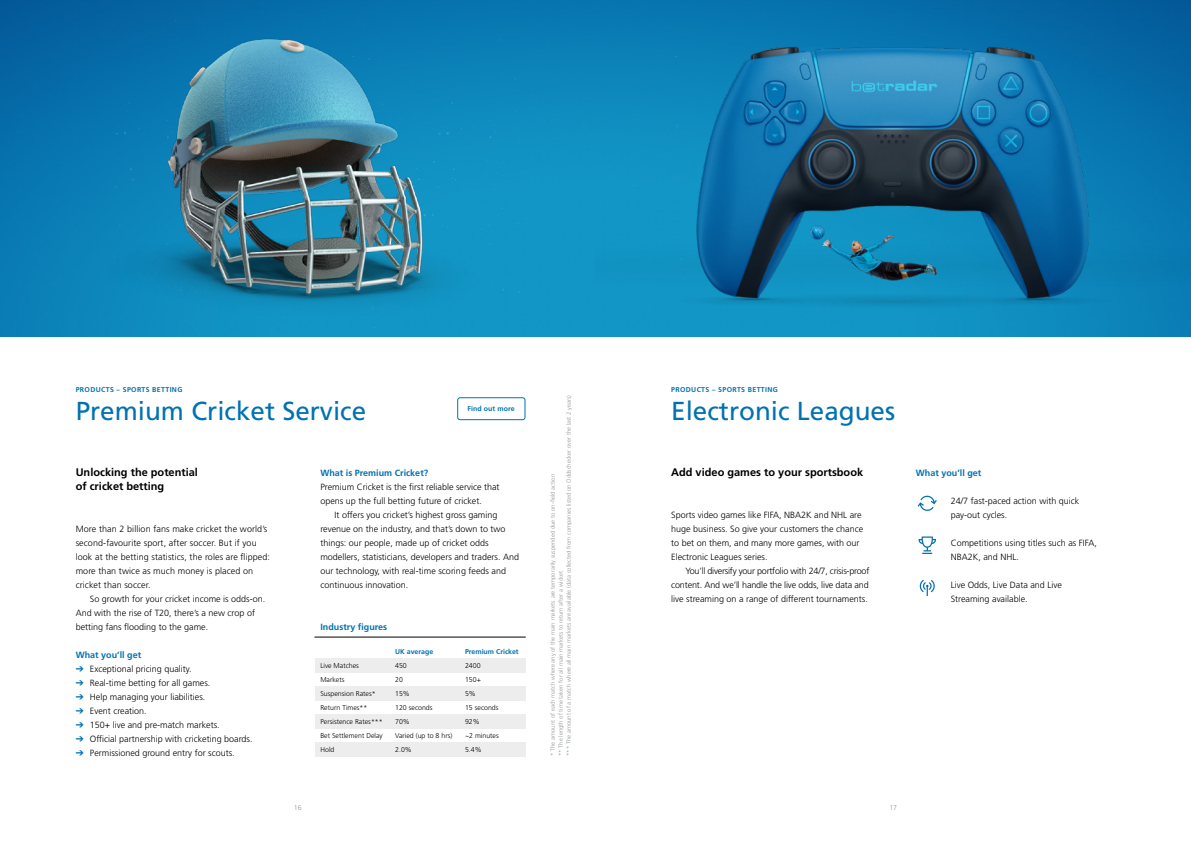
<style>
.page{position:relative;width:1191px;height:842px;background:#fff}
.page>*{position:absolute;margin:0;border:0;box-sizing:border-box;transform-origin:0 0}
.t1{font:26px "Frutiger";color:#0072b1}
.t2{font:700 11px/14px "Frutiger LT Std";color:#000}
.t3{font:300 9px/14px "Frutiger LT Std";color:#000}
.t4{font:700 9px "Frutiger LT Std";color:#0072b1}
.t5{font:300 7px "Frutiger LT Std";color:#000}
.t6{font:700 7px "Frutiger";letter-spacing:.05em;color:#0072b1}
.t7{font:700 7px "Frutiger LT Std";color:#0072b1}
.t8{font:700 7px "Frutiger";letter-spacing:.01em;color:#0072b1}
.t9{font:300 7px "Frutiger";color:#939598}
.t10{font:300 6px/8px "Frutiger";color:#939598}
.s1{color:#0072b1}
</style>
<div class="page">
<div style="left:315px;top:658px;width:210px;height:14px;background:#ededee"></div>
<div style="left:315px;top:686px;width:210px;height:14px;background:#ededee"></div>
<div style="left:315px;top:714px;width:210px;height:14px;background:#ededee"></div>
<div style="left:315px;top:742px;width:210px;height:14px;background:#ededee"></div>
<img style="left:0;top:0;width:595px;height:336px">
<img style="left:107px;top:13px;width:488px;height:324px">
<img style="left:595px;top:0;width:596px;height:337px">
<hr style="left:315px;top:637px;width:210px;height:1px;background:#000">
<div style="left:457px;top:397px;width:68px;height:23px;border:1px solid #0072b1;border-radius:2px"></div>
<svg style="left:917px;top:496px;width:20px;height:15px"></svg>
<svg style="left:918px;top:536px;width:18px;height:18px"></svg>
<svg style="left:919px;top:580px;width:15px;height:16px"></svg>
<p class="t6" style="left:76px;top:385px;width:108px">PRODUCTS – SPORTS BETTING</p>
<h1 class="t1" style="left:76px;top:396px;width:292px">Premium Cricket Service</h1>
<p class="t8" style="left:467px;top:405px;width:48px">Find out more</p>
<p class="t2" style="left:76px;top:465px;width:124px">Unlocking the potential of cricket betting</p>
<p class="t3" style="left:76px;top:522px;width:196px">More than 2 billion fans make cricket the world’s second-favourite sport, after soccer. But if you look at the betting statistics, the roles are flipped: more than twice as much money is placed on cricket than soccer.</p>
<p class="t3" style="left:76px;top:592px;width:191px;text-indent:14px">So growth for your cricket income is odds-on.<br>And with the rise of T20, there’s a new crop of betting fans flooding to the game.</p>
<p class="t4" style="left:76px;top:650px;width:67px">What you’ll get</p>
<p class="t3" style="left:76px;top:662px;width:117px"><span class="s1">➔</span> Exceptional pricing quality.</p>
<p class="t3" style="left:76px;top:676px;width:136px"><span class="s1">➔</span> Real-time betting for all games.</p>
<p class="t3" style="left:76px;top:690px;width:131px"><span class="s1">➔</span> Help managing your liabilities.</p>
<p class="t3" style="left:76px;top:704px;width:73px"><span class="s1">➔</span> Event creation.</p>
<p class="t3" style="left:76px;top:718px;width:145px"><span class="s1">➔</span> 150+ live and pre-match markets.</p>
<p class="t3" style="left:76px;top:732px;width:178px"><span class="s1">➔</span> Official partnership with cricketing boards.</p>
<p class="t3" style="left:76px;top:746px;width:161px"><span class="s1">➔</span> Permissioned ground entry for scouts.</p>
<p class="t4" style="left:320px;top:468px;width:109px">What is Premium Cricket?</p>
<p class="t3" style="left:320px;top:480px;width:181px">Premium Cricket is the first reliable service that opens up the full betting future of cricket.</p>
<p class="t3" style="left:320px;top:508px;width:200px;text-indent:14px">It offers you cricket’s highest gross gaming revenue on the industry, and that’s down to two things: our people, made up of cricket odds modellers, statisticians, developers and traders. And our technology, with real-time scoring feeds and continuous innovation.</p>
<p class="t4" style="left:320px;top:622px;width:68px">Industry figures</p>
<p class="t7" style="left:395px;top:647px;width:40px">UK average</p>
<p class="t7" style="left:465px;top:647px;width:55px">Premium Cricket</p>
<p class="t5" style="left:320px;top:661px;width:40px">Live Matches</p>
<p class="t5" style="left:395px;top:661px;width:13px">450</p>
<p class="t5" style="left:320px;top:703px;width:48px">Return Times**</p>
<p class="t5" style="left:395px;top:703px;width:39px">120 seconds</p>
<p class="t5" style="left:320px;top:675px;width:26px">Markets</p>
<p class="t5" style="left:395px;top:675px;width:9px">20</p>
<p class="t5" style="left:320px;top:717px;width:64px">Persistence Rates***</p>
<p class="t5" style="left:395px;top:717px;width:16px">70%</p>
<p class="t5" style="left:320px;top:689px;width:57px">Suspension Rates*</p>
<p class="t5" style="left:395px;top:689px;width:16px">15%</p>
<p class="t5" style="left:320px;top:731px;width:64px">Bet Settlement Delay</p>
<p class="t5" style="left:395px;top:731px;width:59px">Varied (up to 8 hrs)</p>
<p class="t5" style="left:320px;top:745px;width:16px">Hold</p>
<p class="t5" style="left:395px;top:745px;width:18px">2.0%</p>
<p class="t5" style="left:465px;top:661px;width:17px">2400</p>
<p class="t5" style="left:465px;top:675px;width:17px">150+</p>
<p class="t5" style="left:465px;top:689px;width:12px">5%</p>
<p class="t5" style="left:465px;top:717px;width:16px">92%</p>
<p class="t5" style="left:465px;top:703px;width:35px">15 seconds</p>
<p class="t5" style="left:465px;top:731px;width:35px">~2 minutes</p>
<p class="t5" style="left:465px;top:745px;width:18px">5.4%</p>
<p class="t10" style="left:549px;top:756px;width:362px;rotate:-90deg">* The amount of each match where any of the main markets are temporarily suspended due to on-field action<br>** The length of time taken for all main markets to return after a wicket<br>*** The amount of a match where all main markets are available (data collected from companies listed on Oddschecker over the last 2 years)</p>
<p class="t6" style="left:671px;top:385px;width:108px">PRODUCTS – SPORTS BETTING</p>
<h1 class="t1" style="left:671px;top:396px;width:225px">Electronic Leagues</h1>
<p class="t2" style="left:671px;top:465px;width:193px">Add video games to your sportsbook</p>
<p class="t3" style="left:671px;top:508px;width:194px">Sports video games like FIFA, NBA2K and NHL are huge business. So give your customers the chance to bet on them, and many more games, with our Electronic Leagues series.</p>
<p class="t3" style="left:671px;top:564px;width:200px;text-align:justify;text-indent:14px">You’ll diversify your portfolio with 24/7, crisis-proof content. And we’ll handle the live odds, live data and live streaming on a range of different tournaments.</p>
<p class="t9" style="left:294px;top:803px;width:9px">16</p>
<p class="t9" style="left:889px;top:803px;width:9px">17</p>
<p class="t4" style="left:916px;top:468px;width:67px">What you’ll get</p>
<p class="t3" style="left:950px;top:494px;width:130px">24/7 fast-paced action with quick pay-out cycles.</p>
<p class="t3" style="left:950px;top:536px;width:148px">Competitions using titles such as FIFA,<br>NBA2K, and NHL.</p>
<p class="t3" style="left:950px;top:578px;width:112px">Live Odds, Live Data and Live<br>Streaming available.</p>
</div>
